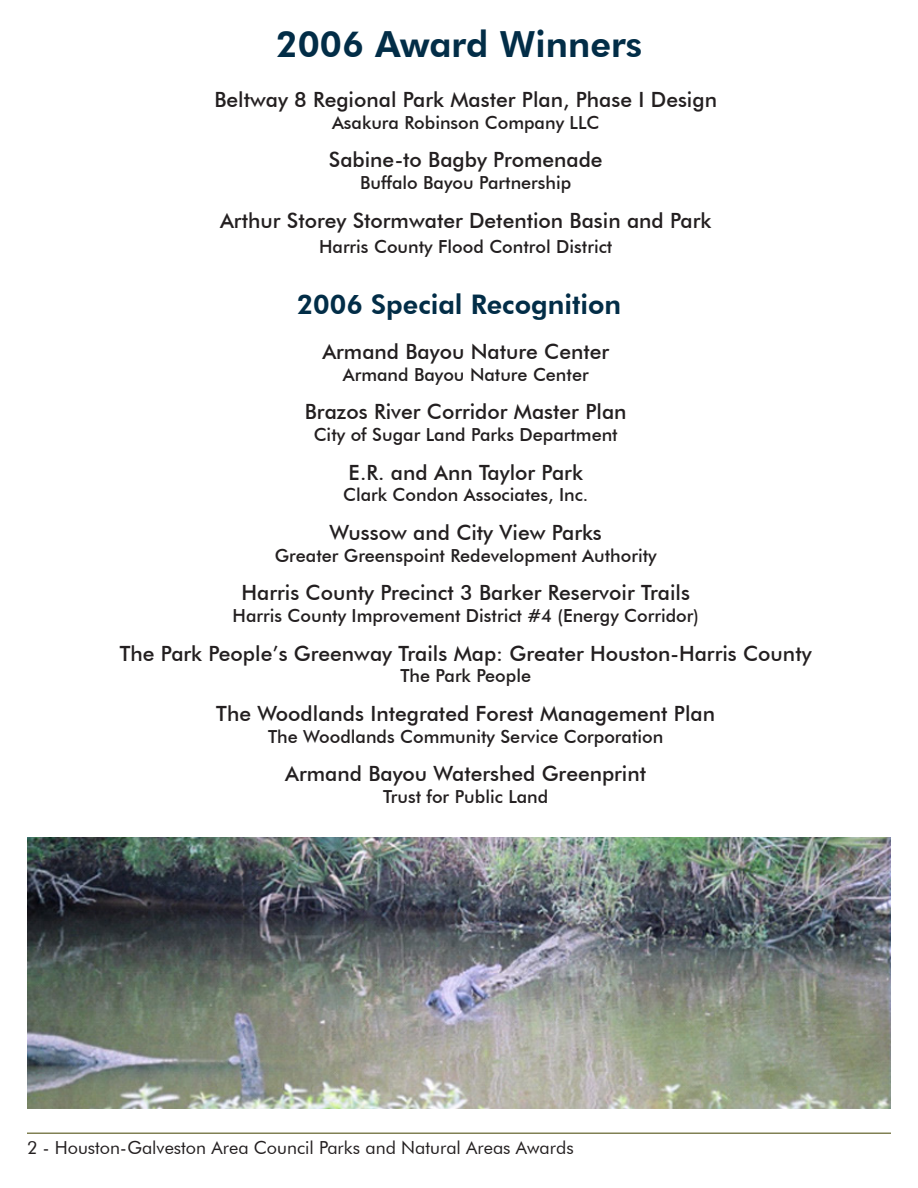
<style>
.page{position:relative;width:918px;height:1188px;background:#fff}
.page>*{position:absolute;margin:0;border:0;box-sizing:border-box;transform-origin:0 0}
.t1{font:800 36px "Futura BT";color:#022d47}
.t2{font:800 27px "Futura BT";color:#022d47}
.Paragraph_Style_1{font:500 21px "Futura BT";color:#231f20}
.Paragraph_Style_1-2{font:500 18px "Futura BT";color:#231f20}
.Sponsor{font:500 18px "Futura BT";color:#231f20}
.t3{font:18px "Futura BT";color:#231f20}
</style>
<div class="page">
<hr style="left:27px;top:1132px;width:864px;height:2px;background:#808053">
<img style="left:27px;top:837px;width:864px;height:271px">
<p class="t1" style="left:276px;top:22px;width:368px">2006 Award Winners</p>
<p class="Paragraph_Style_1" style="left:214px;top:87px;width:504px">Beltway 8 Regional Park Master Plan, Phase I Design</p>
<p class="Sponsor" style="left:332px;top:111px;width:269px">Asakura Robinson Company LLC</p>
<p class="Paragraph_Style_1" style="left:329px;top:147px;width:275px">Sabine-to Bagby Promenade</p>
<p class="Sponsor" style="left:360px;top:172px;width:213px">Buffalo Bayou Partnership</p>
<p class="Paragraph_Style_1" style="left:220px;top:208px;width:493px">Arthur Storey Stormwater Detention Basin and Park</p>
<p class="Sponsor" style="left:319px;top:236px;width:295px">Harris County Flood Control District</p>
<p class="t2" style="left:297px;top:288px;width:326px">2006 Special Recognition</p>
<p class="Paragraph_Style_1" style="left:322px;top:339px;width:288px">Armand Bayou Nature Center</p>
<p class="Paragraph_Style_1-2" style="left:343px;top:363px;width:247px">Armand Bayou Nature Center</p>
<p class="Paragraph_Style_1" style="left:305px;top:399px;width:323px">Brazos River Corridor Master Plan</p>
<p class="Paragraph_Style_1-2" style="left:314px;top:424px;width:306px">City of Sugar Land Parks Department</p>
<p class="Paragraph_Style_1" style="left:349px;top:460px;width:236px">E.R. and Ann Taylor Park</p>
<p class="Paragraph_Style_1-2" style="left:343px;top:484px;width:247px">Clark Condon Associates, Inc.</p>
<p class="Paragraph_Style_1" style="left:330px;top:520px;width:274px">Wussow and City View Parks</p>
<p class="Paragraph_Style_1-2" style="left:275px;top:544px;width:383px">Greater Greenspoint Redevelopment Authority</p>
<p class="Paragraph_Style_1" style="left:241px;top:580px;width:450px">Harris County Precinct 3 Barker Reservoir Trails</p>
<p class="Paragraph_Style_1-2" style="left:233px;top:605px;width:468px">Harris County Improvement District #4 (Energy Corridor)</p>
<p class="Paragraph_Style_1" style="left:120px;top:640px;width:693px">The Park People’s Greenway Trails Map: Greater Houston-Harris County</p>
<p class="Paragraph_Style_1-2" style="left:400px;top:665px;width:132px">The Park People</p>
<p class="Paragraph_Style_1" style="left:216px;top:701px;width:500px">The Woodlands Integrated Forest Management Plan</p>
<p class="Paragraph_Style_1-2" style="left:268px;top:725px;width:397px">The Woodlands Community Service Corporation</p>
<p class="Paragraph_Style_1" style="left:285px;top:761px;width:362px">Armand Bayou Watershed Greenprint</p>
<p class="Paragraph_Style_1-2" style="left:383px;top:786px;width:167px">Trust for Public Land</p>
<p class="t3" style="left:27px;top:1137px;width:548px">2 - Houston-Galveston Area Council Parks and Natural Areas Awards</p>
</div>
